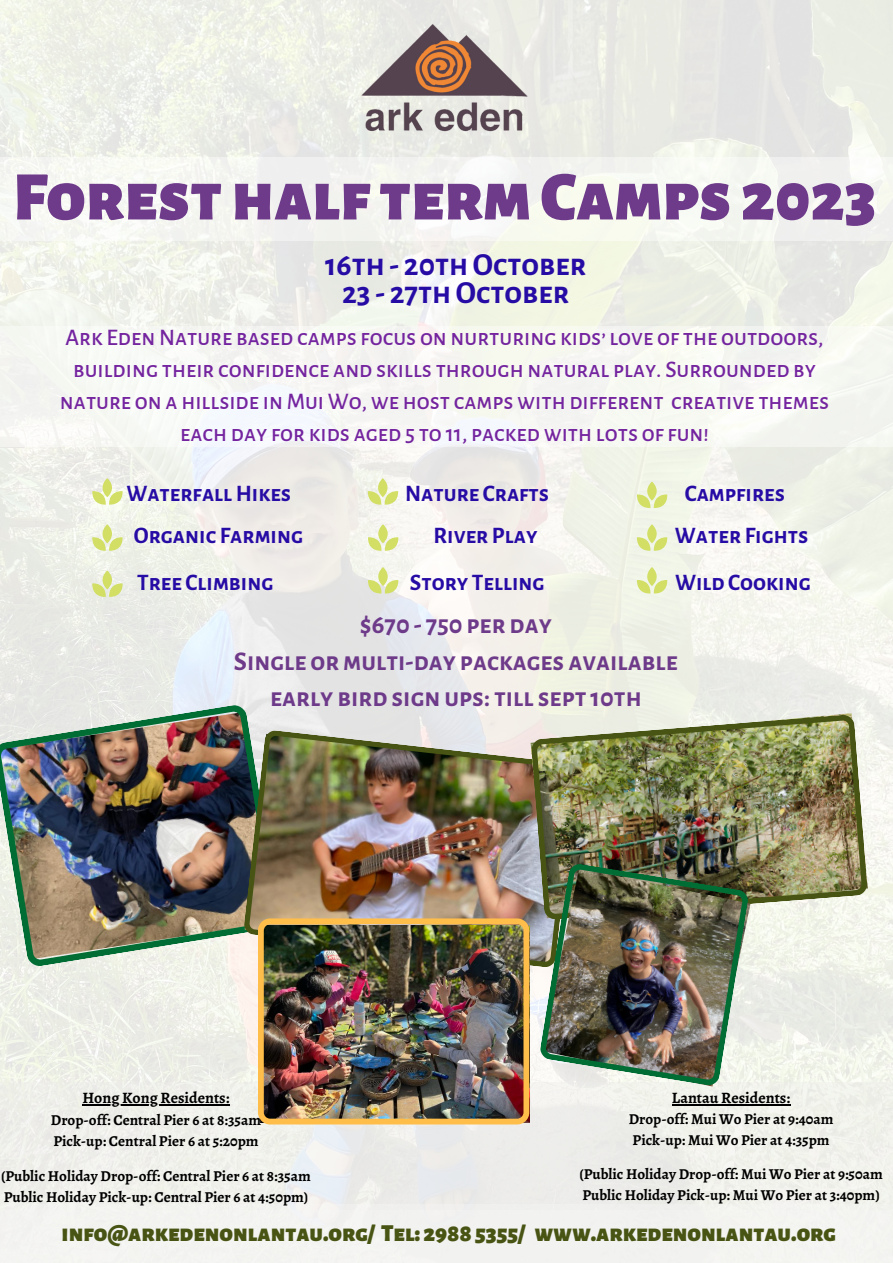
<style>
.page{position:relative;width:893px;height:1263px;background:#fff}
.page>*{position:absolute;margin:0;border:0;box-sizing:border-box;transform-origin:0 0}
.t1{font:900 69.53px "Alegreya Sans SC";color:#6e3a8a}
.t2{font:700 31.5px "Alegreya Sans SC";color:#270ba5}
.t3{font:700 26.47px "Alegreya Sans SC";color:#6e3a8a}
.t4{font:900 24px "Alegreya Sans SC";color:#475413}
.t5{font:500 23.25px/32.1px "Alegreya Sans SC";color:#74249f;text-align:center}
.t6{font:700 23.17px "Alegreya Sans SC";color:#270ba5}
.t7{font:700 15.9px "Alegreya";color:#000}
.t8{font:700 15.15px "Alegreya";color:#000}
</style>
<div class="page">
<img style="left:0;top:0;width:893px;height:1083px">
<svg style="left:92px;top:478px;width:31px;height:27px"></svg>
<svg style="left:92px;top:524px;width:31px;height:27px"></svg>
<svg style="left:637px;top:567px;width:30px;height:26px"></svg>
<svg style="left:637px;top:524px;width:30px;height:27px"></svg>
<svg style="left:637px;top:482px;width:30px;height:26px"></svg>
<svg style="left:368px;top:567px;width:30px;height:26px"></svg>
<svg style="left:368px;top:524px;width:30px;height:27px"></svg>
<svg style="left:368px;top:478px;width:30px;height:27px"></svg>
<svg style="left:92px;top:570px;width:31px;height:27px"></svg>
<img style="left:0;top:704px;width:280px;height:263px">
<img style="left:243px;top:730px;width:296px;height:238px">
<img style="left:347px;top:10px;width:195px;height:135px">
<div style="left:0;top:158px;width:893px;height:82px;background:#f5f6f0"></div>
<div style="left:0;top:1083px;width:893px;height:180px;background:#ececea"></div>
<img style="left:531px;top:714px;width:336px;height:206px">
<img style="left:539px;top:863px;width:210px;height:223px">
<img style="left:258px;top:918px;width:271px;height:206px">
<div style="left:0;top:327px;width:893px;height:120px;background:#f6f8f3"></div>
<hr style="left:82px;top:1104px;width:147px;height:1px;background:#000">
<hr style="left:672px;top:1104px;width:118px;height:1px;background:#000">
<p class="t1" style="left:13px;top:164px;width:864px">Foresthalf termCamps 2023</p>
<p class="t2" style="left:325px;top:249px;width:263px">16th - 20thOctober</p>
<p class="t2" style="left:342px;top:278px;width:229px">23 - 27thOctober</p>
<p class="t5" style="left:60px;top:322px;width:770px">Ark Eden Nature based camps focus on nurturing kids’ love of the outdoors, building their confidence and skills through natural play. Surrounded by nature on a hillside in Mui Wo, we host camps with different creative themes each day for kids aged 5 to 11, packed with lots of fun!</p>
<p class="t6" style="left:126px;top:482px;width:166px">WaterfallHikes</p>
<p class="t6" style="left:134px;top:525px;width:171px">Organic Farming</p>
<p class="t6" style="left:137px;top:571px;width:138px">Tree Climbing</p>
<p class="t6" style="left:405px;top:482px;width:146px">Nature Crafts</p>
<p class="t6" style="left:433px;top:525px;width:105px">River Play</p>
<p class="t6" style="left:410px;top:571px;width:136px">Story Telling</p>
<p class="t6" style="left:684px;top:482px;width:102px">Campfires</p>
<p class="t6" style="left:675px;top:525px;width:135px">Water Fights</p>
<p class="t6" style="left:675px;top:571px;width:137px">Wild Cooking</p>
<p class="t3" style="left:360px;top:612px;width:193px">$670 - 750 per day</p>
<p class="t3" style="left:234px;top:648px;width:445px">Single ormulti-day packages available</p>
<p class="t3" style="left:270px;top:685px;width:373px">early bird signups: till sept 10th</p>
<p class="t7" style="left:82px;top:1087px;width:149px">Hong Kong Residents:</p>
<p class="t8" style="left:51px;top:1109px;width:212px">Drop-off: Central Pier 6 at 8:35am</p>
<p class="t8" style="left:53px;top:1131px;width:207px">Pick-up: Central Pier 6 at 5:20pm</p>
<p class="t8" style="left:1px;top:1165px;width:311px">(Public Holiday Drop-off: Central Pier 6 at 8:35am</p>
<p class="t8" style="left:4px;top:1186px;width:306px">Public Holiday Pick-up: Central Pier 6 at 4:50pm)</p>
<p class="t7" style="left:672px;top:1087px;width:120px">Lantau Residents:</p>
<p class="t8" style="left:629px;top:1109px;width:206px">Drop-off: Mui Wo Pier at 9:40am</p>
<p class="t8" style="left:632px;top:1130px;width:198px">Pick-up: Mui Wo Pier at 4:35pm</p>
<p class="t8" style="left:579px;top:1164px;width:305px">(Public Holiday Drop-off: Mui Wo Pier at 9:50am</p>
<p class="t8" style="left:582px;top:1184px;width:299px">Public Holiday Pick-up: Mui Wo Pier at 3:40pm)</p>
<p class="t4" style="left:62px;top:1221px;width:776px">info@arkedenonlantau.org/ Tel: 2988 5355/ www.arkedenonlantau.org</p>
</div>
